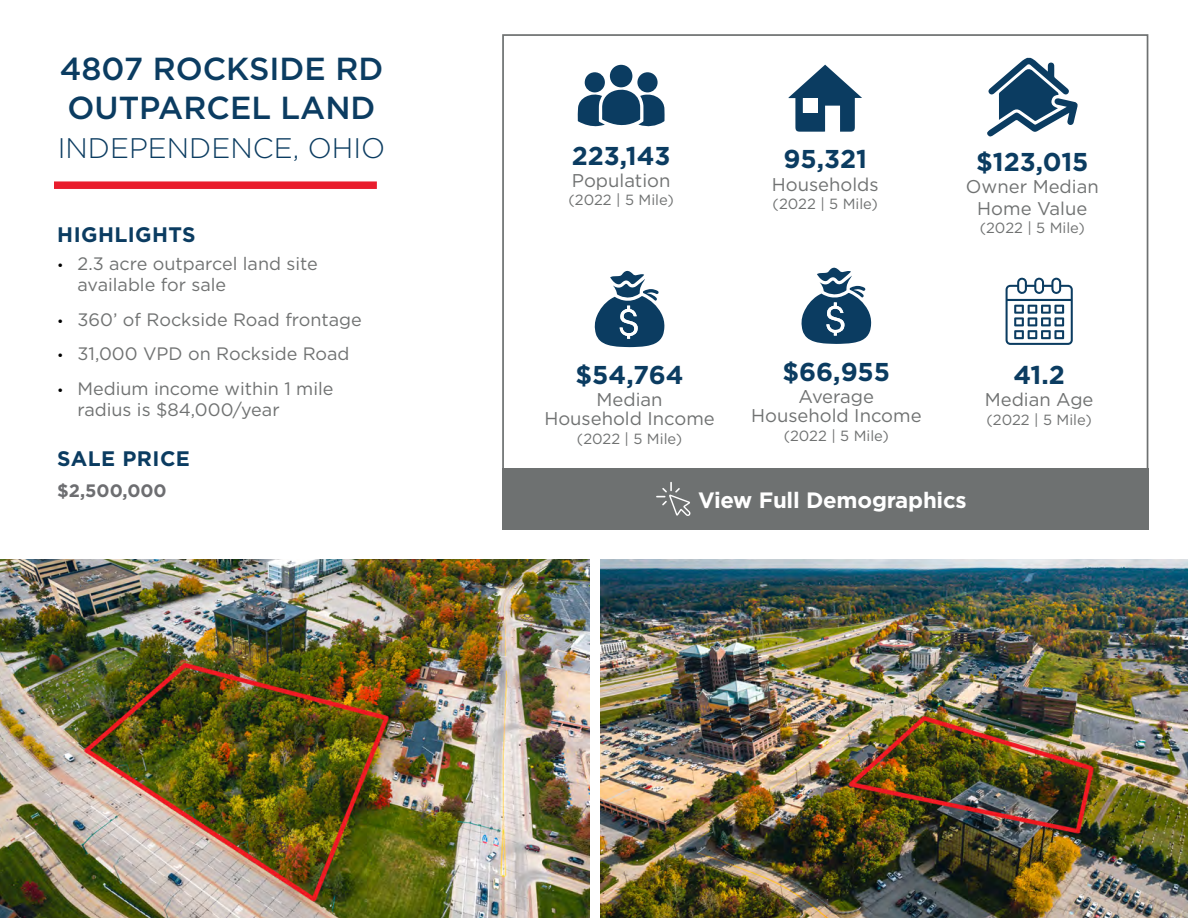
<style>
.page{position:relative;width:1188px;height:918px;background:#fff}
.page>*{position:absolute;margin:0;border:0;box-sizing:border-box;transform-origin:0 0}
.t1{font:500 31.8px/38.8px "Gotham";color:#0b3c61}
.t2{font:300 28.35px "Gotham";color:#0b3c61}
.t3{font:700 25.8px "Gotham";color:#0b3c61}
.t4{font:700 22.2px "Gotham";letter-spacing:-.01em;color:#fff}
.t5{font:700 21px "Gotham";letter-spacing:.02em;color:#0b3c61}
.t6{font:18.45px/18.9px "Gotham";color:#707272;text-align:center}
.t7{font:18px/21px "Gotham";color:#707272}
.t8{font:700 18px "Gotham";color:#6d6e71}
.t9{font:14.7px "Gotham";color:#707272}
.s1{font-size:13.5px;color:#000}
</style>
<div class="page">
<div style="left:54px;top:181px;width:323px;height:8px;background:#e91d2d"></div>
<svg style="left:578px;top:89px;width:87px;height:38px"></svg>
<div style="left:610px;top:65px;width:22px;height:22px;background:#0b3c61;border-radius:50%"></div>
<div style="left:637px;top:72px;width:21px;height:20px;background:#0b3c61;border-radius:50%"></div>
<div style="left:585px;top:72px;width:20px;height:21px;background:#0b3c61;border-radius:50%"></div>
<svg style="left:1006px;top:277px;width:67px;height:68px"></svg>
<svg style="left:788px;top:65px;width:74px;height:67px"></svg>
<div style="left:803px;top:98px;width:15px;height:15px;background:#fff"></div>
<svg style="left:801px;top:267px;width:70px;height:77px"></svg>
<svg style="left:594px;top:270px;width:71px;height:77px"></svg>
<div style="left:502px;top:468px;width:646px;height:62px;background:#6e7171"></div>
<svg style="left:656px;top:482px;width:35px;height:34px"></svg>
<div style="left:502px;top:34px;width:646px;height:496px;border:2px solid #6e7171"></div>
<svg style="left:987px;top:58px;width:91px;height:79px"></svg>
<img style="left:0;top:559px;width:589px;height:359px">
<img style="left:600px;top:559px;width:588px;height:359px">
<h1 class="t1" style="left:60px;top:49px;width:325px">4807 ROCKSIDE RD<br>OUTPARCEL LAND</h1>
<h2 class="t2" style="left:58px;top:130px;width:329px">INDEPENDENCE, OHIO</h2>
<h3 class="t3" style="left:572px;top:139px;width:100px">223,143</h3>
<p class="t6" style="left:572px;top:171px;width:100px">Population</p>
<p class="t9" style="left:569px;top:190px;width:107px">(2022 | 5 Mile)</p>
<p class="t5" style="left:57px;top:221px;width:140px">HIGHLIGHTS</p>
<p class="t7" style="left:78px;top:253px;width:242px;text-indent:-20px"><span class="s1">•</span> 2.3 acre outparcel land site available for sale</p>
<p class="t7" style="left:57px;top:309px;width:306px"><span class="s1">•</span> 360’ of Rockside Road frontage</p>
<p class="t7" style="left:57px;top:343px;width:294px"><span class="s1">•</span> 31,000 VPD on Rockside Road</p>
<p class="t7" style="left:78px;top:378px;width:257px;text-indent:-20px"><span class="s1">•</span> Medium income within 1 mile radius is $84,000/year</p>
<p class="t5" style="left:57px;top:444px;width:134px">SALE PRICE</p>
<h3 class="t3" style="left:576px;top:358px;width:109px">$54,764</h3>
<p class="t6" style="left:544px;top:390px;width:172px">Median<br>Household Income</p>
<p class="t9" style="left:577px;top:429px;width:107px">(2022 | 5 Mile)</p>
<h3 class="t3" style="left:784px;top:142px;width:85px">95,321</h3>
<p class="t6" style="left:772px;top:174px;width:108px">Households</p>
<p class="t9" style="left:773px;top:195px;width:107px">(2022 | 5 Mile)</p>
<h3 class="t3" style="left:782px;top:354px;width:109px">$66,955</h3>
<p class="t6" style="left:751px;top:386px;width:172px">Average<br>Household Income</p>
<p class="t9" style="left:784px;top:426px;width:107px">(2022 | 5 Mile)</p>
<h3 class="t3" style="left:976px;top:145px;width:114px">$123,015</h3>
<p class="t6" style="left:966px;top:175px;width:134px;line-height:22px">Owner Median<br>Home Value</p>
<p class="t9" style="left:980px;top:218px;width:107px">(2022 | 5 Mile)</p>
<h3 class="t3" style="left:1013px;top:358px;width:53px">41.2</h3>
<p class="t6" style="left:985px;top:390px;width:110px">Median Age</p>
<p class="t9" style="left:987px;top:410px;width:107px">(2022 | 5 Mile)</p>
<p class="t8" style="left:57px;top:479px;width:111px">$2,500,000</p>
<p class="t4" style="left:698px;top:485px;width:270px">View Full Demographics</p>
</div>
